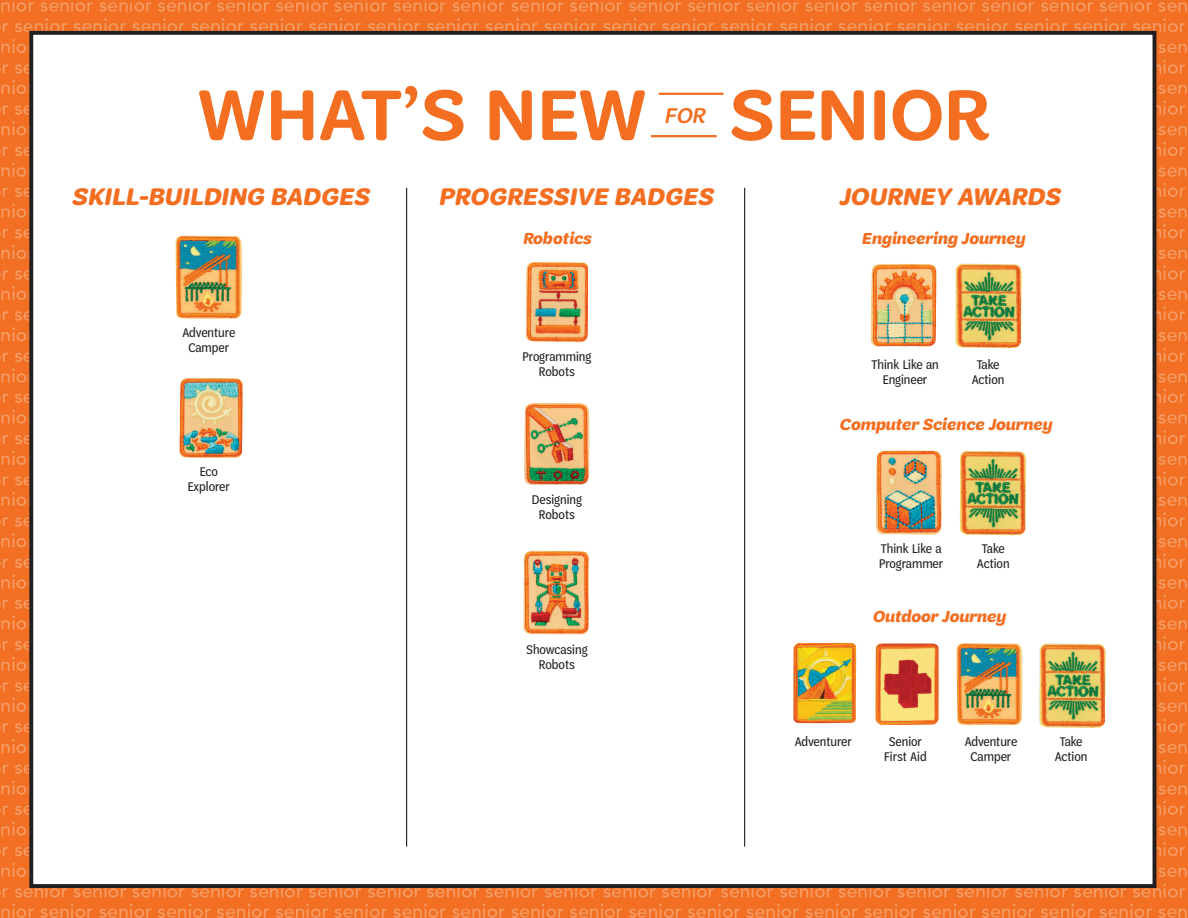
<style>
.page{position:relative;width:1188px;height:918px;background:#fff}
.page>*{position:absolute;margin:0;border:0;box-sizing:border-box;transform-origin:0 0}
.t1{font:600 75.9px "Trefoil Sans";letter-spacing:.01em;color:#f36e21}
.t2{font:italic 700 25.35px "Trefoil Sans";letter-spacing:.01em;color:#f36e21}
.t3{font:italic 500 22.8px "Trefoil Sans";color:#f36e21}
.t4{font:italic 700 16.8px "Trefoil Sans";color:#f36e21}
.t5{font:13.5px/15px "Trefoil Sans Cond";color:#231f20;text-align:center}
</style>
<div class="page">
<img style="left:0;top:0;width:1188px;height:918px">
<div style="left:31px;top:33px;width:1123px;height:853px;background:#fff"></div>
<div style="left:29px;top:31px;width:1127px;height:857px;border:4px solid #231f20"></div>
<hr style="left:659px;top:93px;width:64px;height:2px;background:#f36e21">
<hr style="left:651px;top:135px;width:66px;height:2px;background:#f36e21">
<img style="left:176px;top:236px;width:67px;height:83px">
<img style="left:524px;top:403px;width:66px;height:82px">
<img style="left:523px;top:551px;width:67px;height:84px">
<img style="left:526px;top:262px;width:62px;height:81px">
<img style="left:957px;top:643px;width:66px;height:82px">
<img style="left:875px;top:643px;width:64px;height:82px">
<img style="left:1039px;top:643px;width:67px;height:85px">
<img style="left:793px;top:643px;width:63px;height:80px">
<img style="left:871px;top:264px;width:66px;height:83px">
<img style="left:876px;top:451px;width:66px;height:84px">
<img style="left:960px;top:451px;width:67px;height:84px">
<img style="left:955px;top:264px;width:67px;height:84px">
<img style="left:179px;top:378px;width:64px;height:80px">
<hr style="left:406px;top:188px;width:1px;height:659px;background:#231f20">
<hr style="left:744px;top:188px;width:1px;height:659px;background:#231f20">
<h1 class="t1" style="left:198px;top:73px;width:794px">WHAT’S NEW SENIOR</h1>
<h3 class="t3" style="left:664px;top:103px;width:42px">FOR</h3>
<h2 class="t2" style="left:72px;top:183px;width:299px">SKILL-BUILDING BADGES</h2>
<h2 class="t2" style="left:438px;top:183px;width:276px">PROGRESSIVE BADGES</h2>
<h2 class="t2" style="left:839px;top:183px;width:223px">JOURNEY AWARDS</h2>
<p class="t4" style="left:523px;top:229px;width:70px">Robotics</p>
<p class="t4" style="left:862px;top:229px;width:165px">Engineering Journey</p>
<p class="t5" style="left:183px;top:325px;width:54px">Adventure<br>Camper</p>
<p class="t5" style="left:188px;top:464px;width:44px">Eco<br>Explorer</p>
<p class="t5" style="left:523px;top:350px;width:70px">Programming<br>Robots</p>
<p class="t5" style="left:532px;top:492px;width:52px">Designing<br>Robots</p>
<p class="t5" style="left:526px;top:642px;width:63px">Showcasing<br>Robots</p>
<p class="t5" style="left:872px;top:357px;width:69px">Think Like an<br>Engineer</p>
<p class="t5" style="left:972px;top:357px;width:34px">Take<br>Action</p>
<p class="t4" style="left:839px;top:415px;width:214px">Computer Science Journey</p>
<p class="t5" style="left:879px;top:541px;width:66px;text-align:left">Think Like a<br>Programmer</p>
<p class="t5" style="left:977px;top:541px;width:34px">Take<br>Action</p>
<p class="t4" style="left:872px;top:607px;width:135px">Outdoor Journey</p>
<p class="t5" style="left:795px;top:735px;width:59px">Adventurer</p>
<p class="t5" style="left:884px;top:735px;width:44px">Senior<br>First Aid</p>
<p class="t5" style="left:1055px;top:735px;width:34px">Take<br>Action</p>
<p class="t5" style="left:965px;top:735px;width:54px">Adventure<br>Camper</p>
</div>
